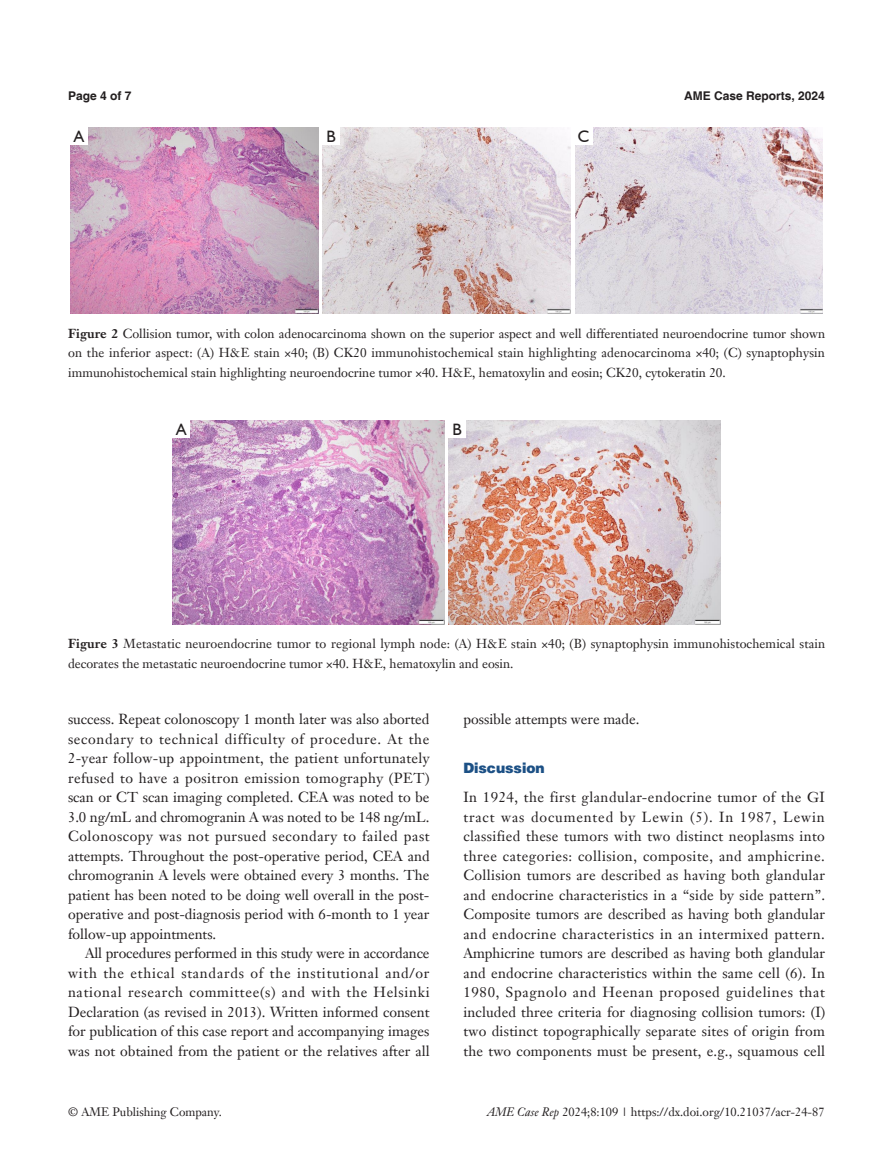
<style>
.page{position:relative;width:893px;height:1170px;background:#fff}
.page>*{position:absolute;margin:0;border:0;box-sizing:border-box;transform-origin:0 0}
.t1{font:16.5px "Humanist 521 BT";color:#231f20}
.t2{font:14.25px/19.5px "Janson Text LT";letter-spacing:.005em;color:#231f20;text-align:justify}
.t3{font:900 14.25px "Helvetica";color:#1c5085}
.t4{font:12.75px/19.5px "Janson Text LT";color:#231f20;text-align:justify}
.t5{font:12px "Janson Text LT";color:#231f20}
.t6{font:700 12px "Helvetica";color:#231f20}
.t7{font:10.95px "Calibri";color:#000}
.s1{font-weight:700}
.s2{font-style:italic}
</style>
<div class="page">
<img style="left:70px;top:128px;width:248px;height:186px">
<img style="left:575px;top:128px;width:248px;height:186px">
<img style="left:323px;top:128px;width:248px;height:186px">
<div style="left:70px;top:128px;width:17px;height:17px;background:#fff"></div>
<div style="left:323px;top:128px;width:17px;height:17px;background:#fff"></div>
<div style="left:575px;top:128px;width:17px;height:17px;background:#fff"></div>
<img style="left:173px;top:421px;width:271px;height:203px">
<img style="left:449px;top:421px;width:271px;height:203px">
<div style="left:173px;top:421px;width:17px;height:17px;background:#fff"></div>
<div style="left:449px;top:421px;width:17px;height:17px;background:#fff"></div>
<p class="t6" style="left:68px;top:88px;width:65px">Page 4 of 7</p>
<p class="t6" style="left:684px;top:88px;width:142px">AME Case Reports, 2024</p>
<p class="t1" style="left:74px;top:126px;width:12px">A</p>
<p class="t1" style="left:326px;top:126px;width:11px">B</p>
<p class="t1" style="left:578px;top:126px;width:13px">C</p>
<p class="t4" style="left:68px;top:323px;width:758px"><span class="s1">Figure 2</span> Collision tumor, with colon adenocarcinoma shown on the superior aspect and well differentiated neuroendocrine tumor shown on the inferior aspect: (A) H&amp;E stain ×40; (B) CK20 immunohistochemical stain highlighting adenocarcinoma ×40; (C) synaptophysin immunohistochemical stain highlighting neuroendocrine tumor ×40. H&amp;E, hematoxylin and eosin; CK20, cytokeratin 20.</p>
<p class="t1" style="left:176px;top:419px;width:12px">A</p>
<p class="t1" style="left:452px;top:419px;width:11px">B</p>
<p class="t4" style="left:68px;top:634px;width:759px"><span class="s1">Figure 3</span> Metastatic neuroendocrine tumor to regional lymph node: (A) H&amp;E stain ×40; (B) synaptophysin immunohistochemical stain decorates the metastatic neuroendocrine tumor ×40. H&amp;E, hematoxylin and eosin.</p>
<p class="t2" style="left:68px;top:709px;width:363px">success. Repeat colonoscopy 1 month later was also aborted secondary to technical difficulty of procedure. At the 2-year follow-up appointment, the patient unfortunately refused to have a positron emission tomography (PET) scan or CT scan imaging completed. CEA was noted to be 3.0 ng/mL and chromogranin A was noted to be 148 ng/mL.<br>Colonoscopy was not pursued secondary to failed past attempts. Throughout the post-operative period, CEA and chromogranin A levels were obtained every 3 months. The patient has been noted to be doing well overall in the post&shy;operative and post-diagnosis period with 6-month to 1 year follow-up appointments.</p>
<p class="t2" style="left:68px;top:943px;width:363px;text-indent:17px">All procedures performed in this study were in accordance with the ethical standards of the institutional and/or national research committee(s) and with the Helsinki Declaration (as revised in 2013). Written informed consent for publication of this case report and accompanying images was not obtained from the patient or the relatives after all</p>
<p class="t7" style="left:173px;top:731px;width:7px">B</p>
<p class="t2" style="left:463px;top:709px;width:177px">possible attempts were made.</p>
<p class="t3" style="left:463px;top:758px;width:83px">Discussion</p>
<p class="t2" style="left:463px;top:787px;width:363px">In 1924, the first glandular-endocrine tumor of the GI tract was documented by Lewin (5). In 1987, Lewin classified these tumors with two distinct neoplasms into three categories: collision, composite, and amphicrine.<br>Collision tumors are described as having both glandular and endocrine characteristics in a “side by side pattern”.<br>Composite tumors are described as having both glandular and endocrine characteristics in an intermixed pattern.<br>Amphicrine tumors are described as having both glandular and endocrine characteristics within the same cell (6). In 1980, Spagnolo and Heenan proposed guidelines that included three criteria for diagnosing collision tumors: (I) two distinct topographically separate sites of origin from the two components must be present, e.g., squamous cell</p>
<p class="t5" style="left:68px;top:1104px;width:155px">© AME Publishing Company.</p>
<p class="t5" style="left:487px;top:1104px;width:339px"><span class="s2">AME Case Rep</span> 2024;8:109 | https://dx.doi.org/10.21037/acr-24-87</p>
</div>
